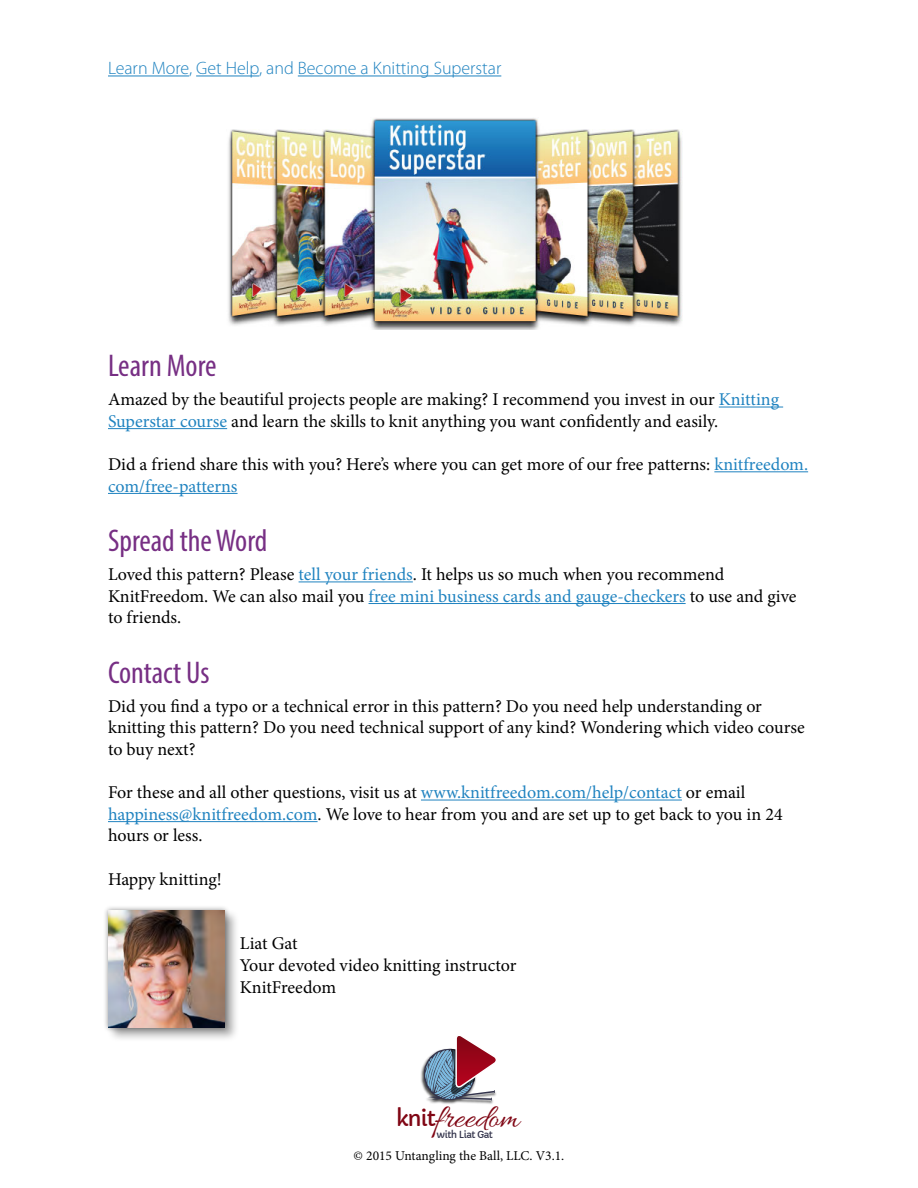
<style>
.page{position:relative;width:918px;height:1188px;background:#fff}
.page>*{position:absolute;margin:0;border:0;box-sizing:border-box;transform-origin:0 0}
.t1{font:33.45px "Allura";color:#800614}
.t2{font:condensed 31.5px "Myriad Pro";color:#772f84}
.t3{font:18px/21.6px "Minion Pro";letter-spacing:-.005em;color:#000}
.t4{font:300 18px "Myriad Pro";color:#2083c0}
.t5{font:13.5px "Minion Pro";color:#000}
.t6{font:9.6px "Capriola";letter-spacing:-.05em;color:#33344c}
.s1{color:#2083c0}
.s2{font-family:"Capriola";font-size:21.45px}
</style>
<div class="page">
<hr style="left:719px;top:407px;width:64px;height:1px;background:#2083c0">
<hr style="left:108px;top:428px;width:119px;height:1px;background:#2083c0">
<hr style="left:714px;top:471px;width:94px;height:1px;background:#2083c0">
<hr style="left:108px;top:493px;width:130px;height:1px;background:#2083c0">
<hr style="left:299px;top:581px;width:114px;height:1px;background:#2083c0">
<hr style="left:369px;top:603px;width:317px;height:1px;background:#2083c0">
<hr style="left:421px;top:800px;width:261px;height:1px;background:#2083c0">
<hr style="left:108px;top:821px;width:210px;height:1px;background:#2083c0">
<hr style="left:108px;top:76px;width:81px;height:1px;background:#2083c0">
<hr style="left:196px;top:76px;width:63px;height:1px;background:#2083c0">
<hr style="left:298px;top:76px;width:203px;height:1px;background:#2083c0">
<img style="left:228px;top:118px;width:455px;height:212px">
<div style="left:106px;top:908px;width:133px;height:134px;background:#000;opacity:.35"></div>
<div style="left:102px;top:905px;width:128px;height:128px;background:#000;opacity:.45"></div>
<img style="left:108px;top:911px;width:117px;height:117px">
<img style="left:421px;top:1064px;width:72px;height:40px">
<svg style="left:424px;top:1036px;width:72px;height:65px"></svg>
<p class="t4" style="left:108px;top:58px;width:395px">Learn More, Get Help, and Become a Knitting Superstar</p>
<h2 class="t2" style="left:108px;top:347px;width:110px">Learn More</h2>
<p class="t3" style="left:108px;top:389px;width:673px">Amazed by the beautiful projects people are making? I recommend you invest in our <span class="s1">Knitting<br>Superstar course</span> and learn the skills to knit anything you want confidently and easily.</p>
<p class="t3" style="left:108px;top:454px;width:702px">Did a friend share this with you? Here’s where you can get more of our free patterns: <span class="s1">knitfreedom. com/free-patterns</span></p>
<h2 class="t2" style="left:108px;top:522px;width:161px">Spread the Word</h2>
<p class="t3" style="left:108px;top:564px;width:690px">Loved this pattern? Please <span class="s1">tell your friends</span>. It helps us so much when you recommend<br>KnitFreedom. We can also mail you <span class="s1">free mini business cards and gauge-checkers</span> to use and give to friends.</p>
<h2 class="t2" style="left:108px;top:653px;width:103px">Contact Us</h2>
<p class="t3" style="left:108px;top:695px;width:698px">Did you find a typo or a technical error in this pattern? Do you need help understanding or knitting this pattern? Do you need technical support of any kind? Wondering which video course to buy next?</p>
<p class="t3" style="left:108px;top:782px;width:676px">For these and all other questions, visit us at <span class="s1">www.knitfreedom.com/help/contact</span> or email <span class="s1">happiness@knitfreedom.com</span>. We love to hear from you and are set up to get back to you in 24 hours or less.</p>
<p class="t3" style="left:108px;top:868px;width:115px">Happy knitting!</p>
<p class="t3" style="left:240px;top:933px;width:278px">Liat Gat<br>Your devoted video knitting instructor<br>KnitFreedom</p>
<h1 class="t1" style="left:396px;top:1099px;width:125px"><span class="s2">knit</span>freedom</h1>
<p class="t6" style="left:436px;top:1128px;width:58px">with Liat Gat</p>
<p class="t5" style="left:354px;top:1147px;width:212px">© 2015 Untangling the Ball, LLC. V3.1.</p>
</div>
